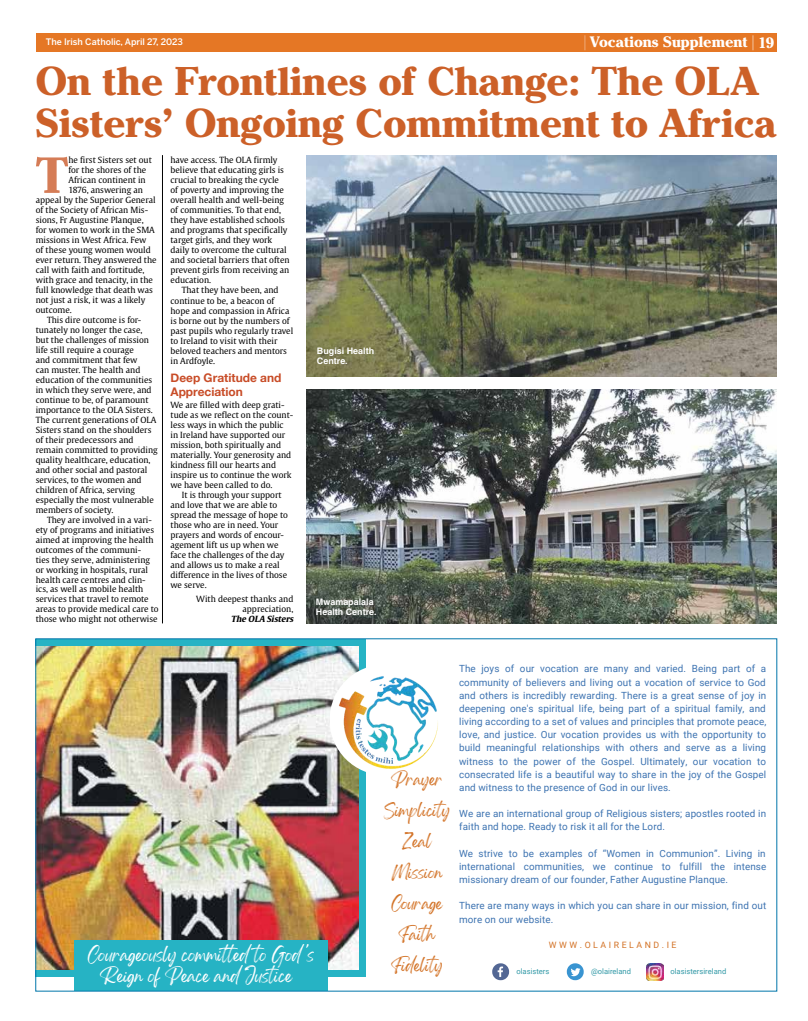
<style>
.page{position:relative;width:808px;height:1021px;background:#fff}
.page>*{position:absolute;margin:0;border:0;box-sizing:border-box;transform-origin:0 0}
.t1{font:700 expanded 53.2px "Criterion URWTOT";color:#d57c56}
.t2{font:700 expanded 42.2px/42.2px "Criterion URWTOT";color:#cc6028}
.t3{font:700 expanded 15.9px "Criterion URWTOT";color:#fff}
.t4{font:13.2px/20.7px "Gellatio";color:#fff}
.t5{font:12.3px "Gellatio";color:#d37327}
.t6{font:700 11.9px/14px "Helvetica Neue";color:#c84c27}
.t7{font:9.9px/13.2px "Roboto";letter-spacing:.01em;color:#3d73b1;text-align:justify}
.t8{font:700 8.9px/9.9px "Helvetica";color:#fff}
.t9{font:500 8.9px "Benton Sans";color:#fff}
.t10{font:8.8px "Roboto";letter-spacing:.29em;color:#d37327}
.t11{font:8.4px/10px "Gulliver";color:#000}
.t12{font:italic 700 8.4px "Gulliver";color:#000}
.t13{font:7.6px "Roboto";color:#3299a7}
.s1{font-family:"Helvetica LT";font-weight:400;font-stretch:normal;font-size:14.9px}
.s2{font-family:"Helvetica LT";font-stretch:normal;font-size:14.9px}
</style>
<div class="page">
<div style="left:36px;top:33px;width:741px;height:18px;background:#e57725"></div>
<img style="left:36px;top:638px;width:330px;height:338px">
<img style="left:38px;top:647px;width:320px;height:322px">
<div style="left:74px;top:940px;width:254px;height:51px;background:#26b3c4"></div>
<img style="left:330px;top:663px;width:108px;height:118px">
<svg style="left:492px;top:963px;width:17px;height:17px"></svg>
<svg style="left:567px;top:963px;width:17px;height:17px"></svg>
<img style="left:646px;top:963px;width:17px;height:17px">
<img style="left:306px;top:155px;width:471px;height:221px">
<img style="left:306px;top:389px;width:471px;height:234px">
<hr style="left:162px;top:155px;width:1px;height:468px;background:#000">
<p class="t9" style="left:46px;top:37px;width:139px">The Irish Catholic, April 27, 2023</p>
<h3 class="t3" style="left:584px;top:32px;width:192px"><span class="s1">|</span> Vocations Supplement <span class="s2">|</span> 19</h3>
<h2 class="t2" style="left:36px;top:63px;width:742px">On the Frontlines of Change: The OLA<br>Sisters’ Ongoing Commitment to Africa</h2>
<h1 class="t1" style="left:36px;top:143px;width:34px">T</h1>
<p class="t11" style="left:68px;top:155px;width:85px">he first Sisters set out</p>
<p class="t11" style="left:68px;top:165px;width:79px">for the shores of the</p>
<p class="t11" style="left:68px;top:175px;width:79px">African continent in</p>
<p class="t11" style="left:68px;top:185px;width:76px">1876, answering an</p>
<p class="t11" style="left:36px;top:195px;width:121px">appeal by the Superior General</p>
<p class="t11" style="left:36px;top:205px;width:114px">of the Society of African Mis-</p>
<p class="t11" style="left:36px;top:215px;width:109px">sions, Fr Augustine Planque,</p>
<p class="t11" style="left:36px;top:225px;width:121px">for women to work in the SMA</p>
<p class="t11" style="left:36px;top:235px;width:112px">missions in West Africa. Few</p>
<p class="t11" style="left:36px;top:245px;width:116px">of these young women would</p>
<p class="t11" style="left:36px;top:255px;width:122px">ever return. They answered the</p>
<p class="t11" style="left:36px;top:265px;width:110px">call with faith and fortitude,</p>
<p class="t11" style="left:36px;top:275px;width:119px">with grace and tenacity, in the</p>
<p class="t11" style="left:36px;top:285px;width:119px">full knowledge that death was</p>
<p class="t11" style="left:36px;top:295px;width:111px">not just a risk, it was a likely</p>
<p class="t11" style="left:36px;top:305px;width:38px">outcome.</p>
<p class="t11" style="left:47px;top:314px;width:96px">This dire outcome is for-</p>
<p class="t11" style="left:36px;top:324px;width:108px">tunately no longer the case,</p>
<p class="t11" style="left:36px;top:334px;width:115px">but the challenges of mission</p>
<p class="t11" style="left:36px;top:344px;width:100px">life still require a courage</p>
<p class="t11" style="left:36px;top:354px;width:103px">and commitment that few</p>
<p class="t11" style="left:36px;top:364px;width:106px">can muster. The health and</p>
<p class="t11" style="left:36px;top:374px;width:118px">education of the communities</p>
<p class="t11" style="left:36px;top:384px;width:117px">in which they serve were, and</p>
<p class="t11" style="left:36px;top:394px;width:114px">continue to be, of paramount</p>
<p class="t11" style="left:36px;top:404px;width:119px">importance to the OLA Sisters.</p>
<p class="t11" style="left:36px;top:414px;width:122px">The current generations of OLA</p>
<p class="t11" style="left:36px;top:424px;width:117px">Sisters stand on the shoulders</p>
<p class="t11" style="left:36px;top:434px;width:99px">of their predecessors and</p>
<p class="t11" style="left:36px;top:444px;width:124px">remain committed to providing</p>
<p class="t11" style="left:36px;top:454px;width:116px">quality healthcare, education,</p>
<p class="t11" style="left:36px;top:464px;width:113px">and other social and pastoral</p>
<p class="t11" style="left:36px;top:474px;width:107px">services, to the women and</p>
<p class="t11" style="left:36px;top:484px;width:101px">children of Africa, serving</p>
<p class="t11" style="left:36px;top:494px;width:120px">especially the most vulnerable</p>
<p class="t11" style="left:36px;top:504px;width:79px">members of society.</p>
<p class="t11" style="left:47px;top:514px;width:106px">They are involved in a vari-</p>
<p class="t11" style="left:36px;top:524px;width:120px">ety of programs and initiatives</p>
<p class="t11" style="left:36px;top:534px;width:119px">aimed at improving the health</p>
<p class="t11" style="left:36px;top:544px;width:107px">outcomes of the communi-</p>
<p class="t11" style="left:36px;top:554px;width:116px">ties they serve, administering</p>
<p class="t11" style="left:36px;top:564px;width:114px">or working in hospitals, rural</p>
<p class="t11" style="left:36px;top:574px;width:111px">health care centres and clin-</p>
<p class="t11" style="left:36px;top:584px;width:109px">ics, as well as mobile health</p>
<p class="t11" style="left:36px;top:594px;width:114px">services that travel to remote</p>
<p class="t11" style="left:36px;top:604px;width:124px">areas to provide medical care to</p>
<p class="t11" style="left:36px;top:614px;width:123px">those who might not otherwise</p>
<p class="t11" style="left:171px;top:155px;width:121px">have access. The OLA firmly believe that educating girls is crucial to breaking the cycle<br>of poverty and improving the overall health and well-being of communities. To that end, they have established schools and programs that specifically target girls, and they work daily to overcome the cultural and societal barriers that often prevent girls from receiving an education.</p>
<p class="t11" style="left:171px;top:285px;width:124px;text-indent:11px">That they have been, and continue to be, a beacon of hope and compassion in Africa is borne out by the numbers of past pupils who regularly travel to Ireland to visit with their beloved teachers and mentors in Ardfoyle.</p>
<h3 class="t6" style="left:171px;top:371px;width:112px">Deep Gratitude and<br>Appreciation</h3>
<p class="t11" style="left:171px;top:399px;width:124px">We are filled with deep grati&shy;tude as we reflect on the count&shy;less ways in which the public in Ireland have supported our mission, both spiritually and materially. Your generosity and kindness fill our hearts and inspire us to continue the work we have been called to do.</p>
<p class="t11" style="left:171px;top:490px;width:119px;text-indent:11px">It is through your support and love that we are able to spread the message of hope to those who are in need. Your prayers and words of encour&shy;agement lift us up when we face the challenges of the day and allows us to make a real difference in the lives of those we serve.</p>
<p class="t11" style="left:196px;top:594px;width:99px;text-align:right">With deepest thanks and appreciation,</p>
<p class="t12" style="left:231px;top:614px;width:65px">The OLA Sisters</p>
<p class="t8" style="left:317px;top:347px;width:59px">Bugisi Health<br>Centre.</p>
<p class="t8" style="left:316px;top:597px;width:62px">Mwamapalala<br>Health Centre.</p>
<h3 class="t4" style="left:100px;top:949px;width:216px;text-indent:-12px">Courageously committed to God 's<br>Reign of Peace and Justice</h3>
<h3 class="t5" style="left:391px;top:777px;width:53px">Prayer</h3>
<h3 class="t5" style="left:384px;top:807px;width:68px">Simplicity</h3>
<h3 class="t5" style="left:402px;top:838px;width:31px">Zeal</h3>
<h3 class="t5" style="left:392px;top:869px;width:52px">Mission</h3>
<h3 class="t5" style="left:392px;top:900px;width:52px">Courage</h3>
<h3 class="t5" style="left:399px;top:931px;width:37px">Fa i th</h3>
<h3 class="t5" style="left:391px;top:962px;width:53px">Fidelity</h3>
<p class="t7" style="left:459px;top:662px;width:309px">The joys of our vocation are many and varied. Being part of a community of believers and living out a vocation of service to God and others is incredibly rewarding. There is a great sense of joy in deepening one's spiritual life, being part of a spiritual family, and living according to a set of values and principles that promote peace, love, and justice. Our vocation provides us with the opportunity to build meaningful relationships with others and serve as a living witness to the power of the Gospel. Ultimately, our vocation to consecrated life is a beautiful way to share in the joy of the Gospel and witness to the presence of God in our lives.</p>
<p class="t7" style="left:459px;top:806px;width:308px">We are an international group of Religious sisters; apostles rooted in faith and hope. Ready to risk it all for the Lord.</p>
<p class="t7" style="left:459px;top:846px;width:309px">We strive to be examples of “Women in Communion”. Living in international communities, we continue to fulfill the intense missionary dream of our founder, Father Augustine Planque.</p>
<p class="t7" style="left:459px;top:898px;width:309px">There are many ways in which you can share in our mission, find out more on our website.</p>
<p class="t10" style="left:549px;top:938px;width:129px">WWW.OLAIRELAND.IE</p>
<p class="t13" style="left:516px;top:966px;width:34px">olasisters</p>
<p class="t13" style="left:591px;top:966px;width:42px">@olaireland</p>
<p class="t13" style="left:670px;top:966px;width:57px">olasistersireland</p>
</div>
